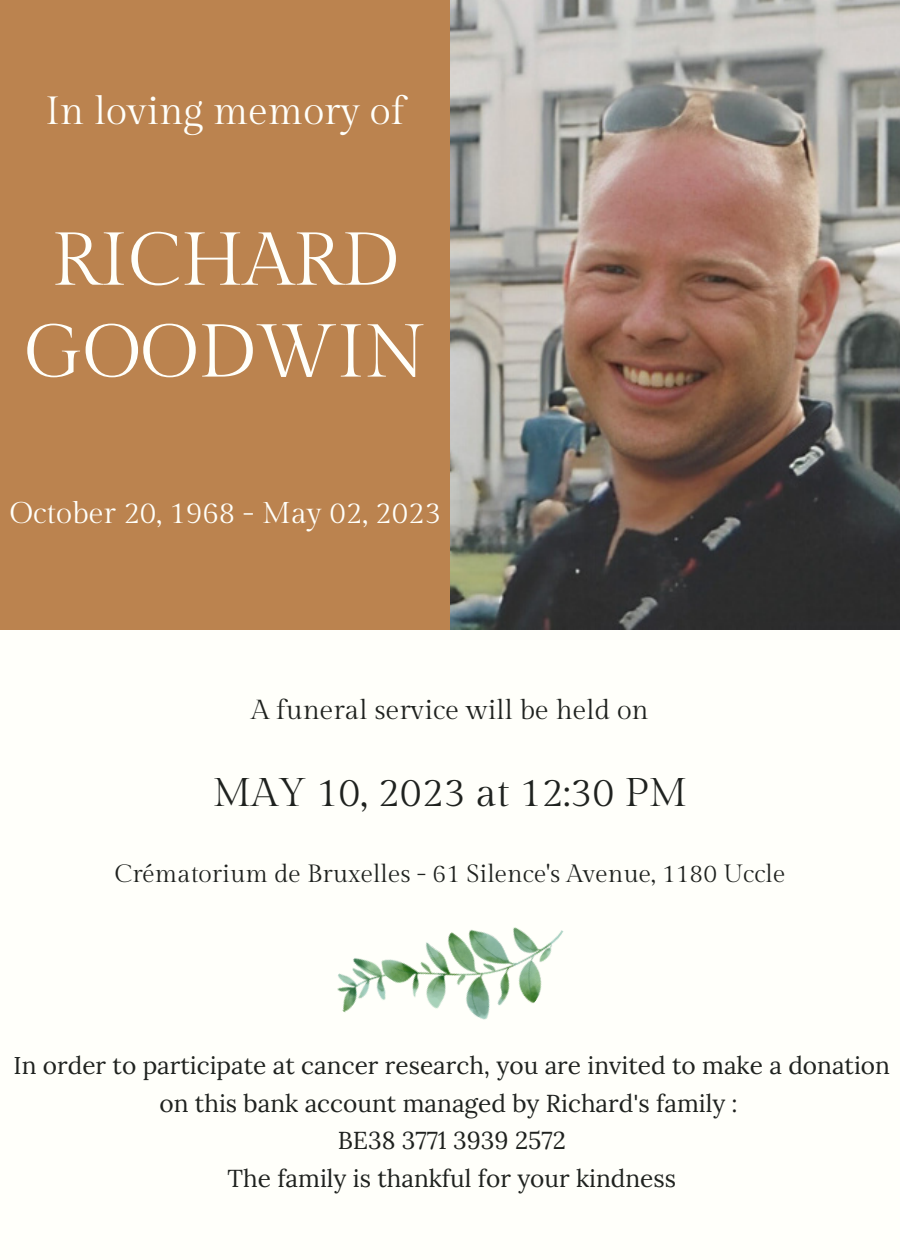
<style>
.page{position:relative;width:900px;height:1260px;background:#fffffa}
.page>*{position:absolute;margin:0;border:0;box-sizing:border-box;transform-origin:0 0}
.t1{font:74.75px/92px "Gilda Display";color:#fffffa;text-align:center}
.t2{font:40px "Gilda Display";color:#1f221f}
.t3{font:39.25px "Gilda Display";color:#fffffa}
.t4{font:30px "Gilda Display";color:#fffffa}
.t5{font:27.5px "Gilda Display";color:#1f221f}
.t6{font:25px "Gilda Display";color:#1f221f}
.t7{font:24.5px/37.5px "Lora";color:#1f221f;text-align:center}
</style>
<div class="page">
<div style="left:0;top:0;width:900px;height:630px;background:#bb834f"></div>
<img style="left:450px;top:0;width:450px;height:629px">
<img style="left:337px;top:927px;width:227px;height:93px">
<p class="t3" style="left:45px;top:89px;width:361px">In loving memory of</p>
<p class="t1" style="left:24px;top:216px;width:404px">RICHARD<br>GOODWIN</p>
<p class="t4" style="left:10px;top:496px;width:433px">October 20, 1968 - May 02, 2023</p>
<p class="t5" style="left:251px;top:694px;width:399px">A funeral service will be held on</p>
<p class="t2" style="left:213px;top:770px;width:476px">MAY 10, 2023 at 12:30 PM</p>
<p class="t6" style="left:115px;top:860px;width:672px">Crématorium de Bruxelles - 61 Silence's Avenue, 1180 Uccle</p>
<p class="t7" style="left:14px;top:1046px;width:878px">In order to participate at cancer research, you are invited to make a donation on this bank account managed by Richard's family :</p>
<p class="t7" style="left:338px;top:1121px;width:230px">BE38 3771 3939 2572</p>
<p class="t7" style="left:228px;top:1159px;width:450px">The family is thankful for your kindness</p>
</div>
